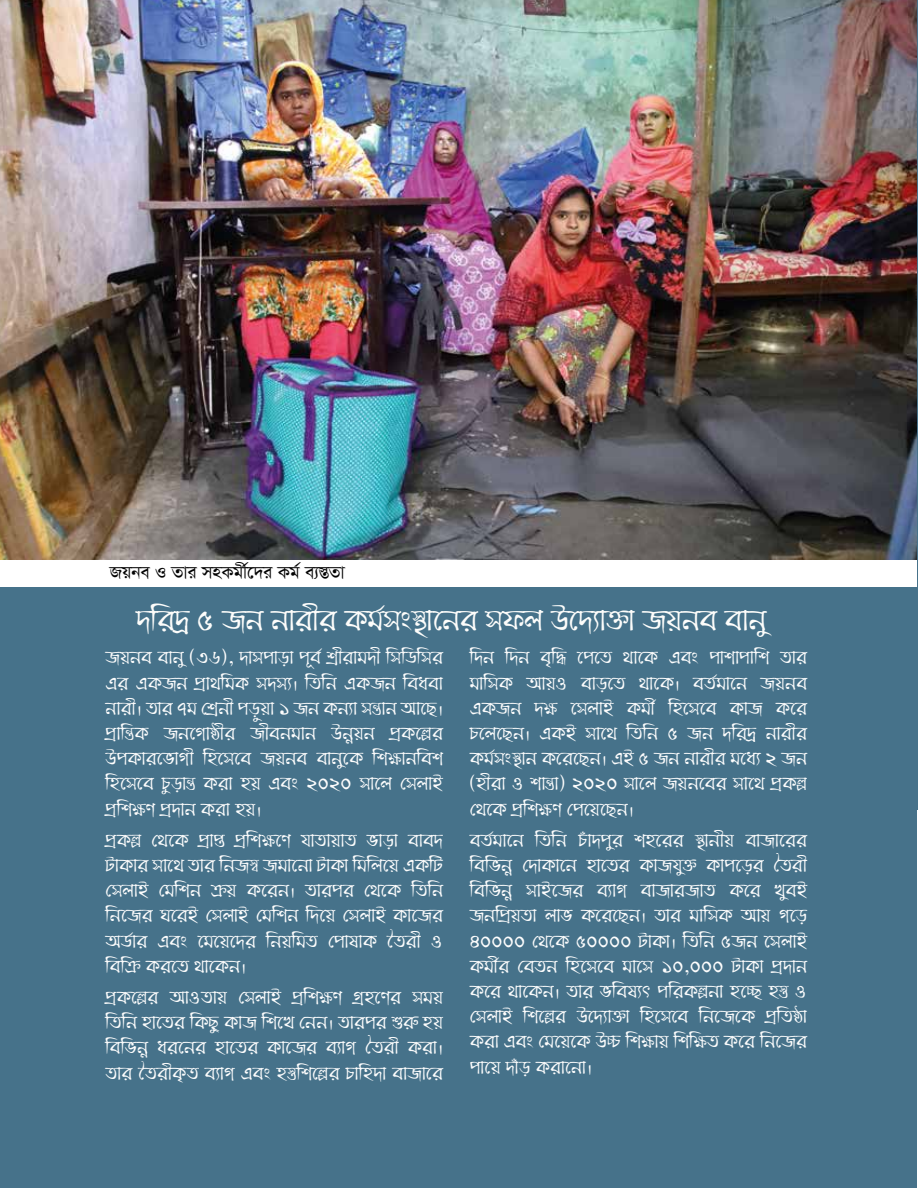
<style>
.page{position:relative;width:918px;height:1188px;background:#fff}
.page>*{position:absolute;margin:0;border:0;box-sizing:border-box;transform-origin:0 0}
.t1{font:34.5px "Kalindi MJ";color:#fdfdfb}
.t2{font:21px/25.2px "Kalindi MJ";letter-spacing:.015em;color:#fdfdfd;text-align:justify}
.t3{font:21px "Sutonny MJ";color:#020202}
</style>
<div class="page">
<div style="left:0;top:587px;width:917px;height:601px;background:#46728a"></div>
<hr style="left:917px;top:0;width:1px;height:809px;background:#094464">
<img style="left:0;top:1px;width:916px;height:558px">
<p class="t3" style="left:110px;top:561px;width:236px">RQBE I ZVI MNKGX©‡`I KG©E¨¯ÍZV</p>
<h1 class="t1" style="left:136px;top:599px;width:646px">`WI`ª5 RB BVIXI KG©MS¯’V‡BI MDJ D‡`¨V³V RQBE EVBY</h1>
<p class="t2" style="left:106px;top:646px;width:339px">RQBE EVBY(36), `VMCVOV C~E©KÖXIVG`X WMWWWMI GI GKRB CÖV_WGK M`M¨| WZWB GKRB WEAEV BVIX| ZVI 7G †KÖBX CO–QV 1 RB KB¨V MŠÍVB AV‡Q| CÖVWŠÍK RB‡MVÔXI RXEBGVB DBŒQB CÖK‡ÍI DCKVI‡FVMX WN‡M‡E RQBE EVBY‡K WKŸVBWEK WN‡M‡E PZOVŠÍKIV NQ GES 2020 MV‡J †MJVB CÖWKŸY CÖ`VB KIV NQ|</p>
<p class="t2" style="left:106px;top:828px;width:339px">CÖKÍ †_‡K CÖVß CÖWKŸ‡Y HVZVQVZ FVOV EVE` UVKVI MV‡_ ZVI WBR¯^RGV‡BV UVKV WGWJ‡Q GKWU †MJVB †GWKB ΜQ K‡IB| ZVICI †_‡K WZWB WB‡RI N‡IB †MJVB †GWKB W`‡Q †MJVB KV‡RI AW©VI GES ‡G‡Q‡`I WBQWGZ †CVLVK ‰ZIX I WEWΜ KI‡Z _V‡KB|</p>
<p class="t2" style="left:106px;top:985px;width:339px">CÖK‡ÍI AVIZVQ †MJVB CÖWKŸY MÖN‡YI MGQ WZWB NV‡ZI WKQZKVR WK‡L †BB| ZVICI ÏIÆ NQ WEWFBŒ AI‡BI NV‡ZI KV‡RI E¨VM ˆZIX KIV| ZVI ‰ZIXK…Z E¨VM GES N¯ÍWK‡ÍI PVWN`V EVRV‡I</p>
<p class="t2" style="left:470px;top:646px;width:339px">W`B W`B E„W× ‡C‡Z _V‡K GES CVKVCVWK ZVI GVWMK AVQI EVO‡Z _V‡K| EZ©GV‡B RQBE GKRB `Ÿ ‡MJVB KGX© WN‡M‡E KVR K‡I P‡J‡QB| GKB MV‡_ WZWB 5 RB `WI`ªBVIXI KG©MS¯’VB K‡I‡QB| GB 5 RB BVIXI G‡A¨ 2 RB (NXIV I KVŠÍV) 2020 MV‡J RQB‡EI MV‡_ CÖKÍ †_‡K CÖWKŸY †C‡Q‡QB|</p>
<p class="t2" style="left:470px;top:828px;width:339px">EZ©GV‡B WZWB PUV`CYI KN‡II ¯’VBXQ EVRV‡II WEWFBŒ †`VKV‡B NV‡ZI KVRHY³ KVC‡OI ˆZIX WEWFBŒ MVB‡RI E¨VM EVRVIRVZ K‡I LYEB RBWCÖQZV JVF K‡I‡QB| ZVI GVWMK AVQ M‡O 40000 †_‡K 50000 UVKV| WZWB 5RB ‡MJVB KGX©I †EZB WN‡M‡E GV‡M 10,000 UVKV CÖ`VB K‡I _V‡KB| ZVI FWEL¨R CWIKÍBV N‡”Q N¯ÍI †MJVB WK‡ÍI D‡`¨V³V WN‡M‡E WB‡R‡K CÖWZÔV KIV GES †G‡Q‡K D”P WKŸVQ WKWŸZ K‡I WB‡RI CV‡Q `VUO KIV‡BV|</p>
</div>
